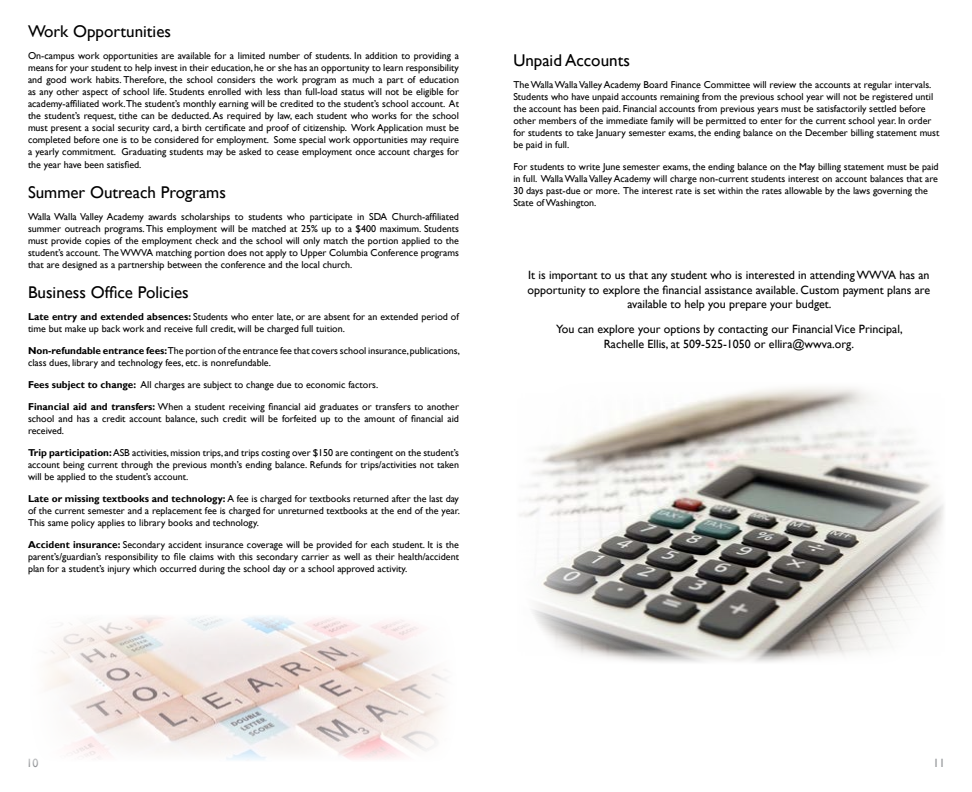
<style>
.page{position:relative;width:972px;height:792px;background:#fff}
.page>*{position:absolute;margin:0;border:0;box-sizing:border-box;transform-origin:0 0}
.t1{font:17px "Gill Sans";color:#000}
.t2{font:12px/14.4px "Gill Sans";color:#000;text-align:center}
.t3{font:12px "Gill Sans";color:#939598}
.t4{font:10px/12px "Gill Sans";color:#000;text-align:justify}
.s1{font-weight:700}
</style>
<div class="page">
<img style="left:44px;top:616px;width:402px;height:144px">
<img style="left:519px;top:387px;width:425px;height:275px">
<h1 class="t1" style="left:28px;top:21px;width:145px">Work Opportunities</h1>
<p class="t4" style="left:28px;top:49px;width:433px">On-campus work opportunities are available for a limited number of students. In addition to providing a means for your student to help invest in their education, he or she has an opportunity to learn responsibility and good work habits. Therefore, the school considers the work program as much a part of education as any other aspect of school life. Students enrolled with less than full-load status will not be eligible for academy-affiliated work.The student’s monthly earning will be credited to the student’s school account. At the student’s request, tithe can be deducted. As required by law, each student who works for the school must present a social security card, a birth certificate and proof of citizenship. Work Application must be completed before one is to be considered for employment. Some special work opportunities may require a yearly commitment. Graduating students may be asked to cease employment once account charges for</p>
<p class="t4" style="left:28px;top:158px;width:115px">the year have been satisfied.</p>
<h1 class="t1" style="left:28px;top:182px;width:199px">Summer Outreach Programs</h1>
<p class="t4" style="left:28px;top:211px;width:433px">Walla Walla Valley Academy awards scholarships to students who participate in SDA Church-affiliated summer outreach programs. This employment will be matched at 25% up to a $400 maximum. Students must provide copies of the employment check and the school will only match the portion applied to the student’s account. The WWVA matching portion does not apply to Upper Columbia Conference programs that are designed as a partnership between the conference and the local church.</p>
<h1 class="t1" style="left:28px;top:283px;width:162px">Business Office Policies</h1>
<p class="t4" style="left:28px;top:311px;width:433px"><span class="s1">Late entry and extended absences:</span> Students who enter late, or are absent for an extended period of time but make up back work and receive full credit, will be charged full tuition.</p>
<p class="t4" style="left:28px;top:345px;width:433px"><span class="s1">Non-refundable entrance fees:</span> The portion of the entrance fee that covers school insurance, publications, class dues, library and technology fees, etc. is nonrefundable.</p>
<p class="t4" style="left:28px;top:379px;width:352px"><span class="s1">Fees subject to change:</span> All charges are subject to change due to economic factors.</p>
<p class="t4" style="left:28px;top:401px;width:433px"><span class="s1">Financial aid and transfers:</span> When a student receiving financial aid graduates or transfers to another school and has a credit account balance, such credit will be forfeited up to the amount of financial aid received.</p>
<p class="t4" style="left:28px;top:447px;width:433px"><span class="s1">Trip participation:</span> ASB activities, mission trips, and trips costing over $150 are contingent on the student’s account being current through the previous month’s ending balance. Refunds for trips/activities not taken will be applied to the student’s account.</p>
<p class="t4" style="left:28px;top:493px;width:434px"><span class="s1">Late or missing textbooks and technology:</span> A fee is charged for textbooks returned after the last day of the current semester and a replacement fee is charged for unreturned textbooks at the end of the year.<br>This same policy applies to library books and technology.</p>
<p class="t4" style="left:28px;top:539px;width:433px"><span class="s1">Accident insurance:</span> Secondary accident insurance coverage will be provided for each student. It is the parent’s/guardian’s responsibility to file claims with this secondary carrier as well as their health/accident plan for a student’s injury which occurred during the school day or a school approved activity.</p>
<h1 class="t1" style="left:513px;top:50px;width:118px">Unpaid Accounts</h1>
<p class="t4" style="left:513px;top:79px;width:428px;text-align:left">The Walla Walla Valley Academy Board Finance Committee will review the accounts at regular intervals.<br>Students who have unpaid accounts remaining from the previous school year will not be registered until the account has been paid. Financial accounts from previous years must be satisfactorily settled before other members of the immediate family will be permitted to enter for the current school year. In order for students to take January semester exams, the ending balance on the December billing statement must be paid in full.</p>
<p class="t4" style="left:513px;top:161px;width:427px;text-align:left">For students to write June semester exams, the ending balance on the May billing statement must be paid in full. Walla Walla Valley Academy will charge non-current students interest on account balances that are 30 days past-due or more. The interest rate is set within the rates allowable by the laws governing the State of Washington.</p>
<p class="t2" style="left:528px;top:268px;width:404px">It is important to us that any student who is interested in attending WWVA has an opportunity to explore the financial assistance available. Custom payment plans are available to help you prepare your budget.</p>
<p class="t2" style="left:556px;top:322px;width:348px;line-height:15px">You can explore your options by contacting our Financial Vice Principal,<br>Rachelle Ellis, at 509-525-1050 or ellira@wwva.org.</p>
<p class="t3" style="left:27px;top:756px;width:13px">10</p>
<p class="t3" style="left:933px;top:756px;width:13px">11</p>
</div>
